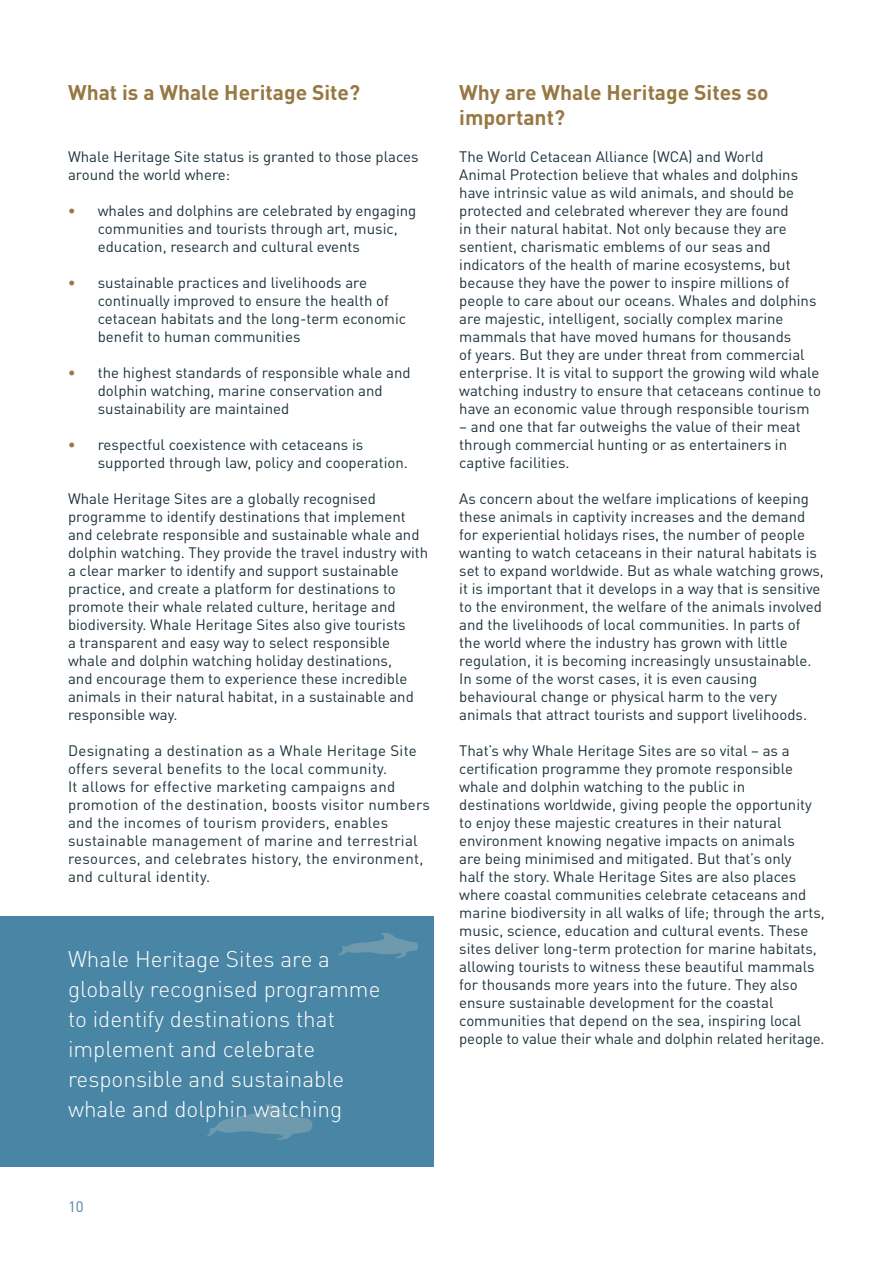
<style>
.page{position:relative;width:893px;height:1263px;background:#fff}
.page>*{position:absolute;margin:0;border:0;box-sizing:border-box;transform-origin:0 0}
.t1{font:300 22.5px/30px "DIN Pro";color:#fff}
.t2{font:700 21px/25.2px "DIN Pro";color:#977843}
.t3{font:15px/18px "DIN Pro";color:#1d323b}
.t4{font:15px/18px "DIN Pro";letter-spacing:.02em;color:#1d323b}
.t5{font:15px "DIN Pro";color:#4985a4}
.s1{font-weight:700;color:#977843}
</style>
<div class="page">
<div style="left:0;top:916px;width:434px;height:251px;background:#4985a4"></div>
<svg style="left:338px;top:933px;width:80px;height:25px"></svg>
<svg style="left:206px;top:1104px;width:106px;height:36px"></svg>
<h2 class="t2" style="left:68px;top:77px;width:293px">What is a Whale Heritage Site?</h2>
<p class="t3" style="left:68px;top:146px;width:352px">Whale Heritage Site status is granted to those places around the world where:</p>
<p class="t3" style="left:98px;top:200px;width:320px;text-indent:-30px"><span class="s1">•</span> whales and dolphins are celebrated by engaging communities and tourists through art, music, education, research and cultural events</p>
<p class="t3" style="left:98px;top:272px;width:310px;text-indent:-30px"><span class="s1">•</span> sustainable practices and livelihoods are continually improved to ensure the health of cetacean habitats and the long-term economic benefit to human communities</p>
<p class="t3" style="left:98px;top:362px;width:314px;text-indent:-30px"><span class="s1">•</span> the highest standards of responsible whale and dolphin watching, marine conservation and sustainability are maintained</p>
<p class="t3" style="left:98px;top:434px;width:312px;text-indent:-30px"><span class="s1">•</span> respectful coexistence with cetaceans is supported through law, policy and cooperation.</p>
<p class="t3" style="left:68px;top:488px;width:362px">Whale Heritage Sites are a globally recognised programme to identify destinations that implement and celebrate responsible and sustainable whale and dolphin watching. They provide the travel industry with a clear marker to identify and support sustainable practice, and create a platform for destinations to promote their whale related culture, heritage and biodiversity. Whale Heritage Sites also give tourists<br>a transparent and easy way to select responsible whale and dolphin watching holiday destinations,<br>and encourage them to experience these incredible animals in their natural habitat, in a sustainable and responsible way.</p>
<p class="t4" style="left:68px;top:740px;width:363px">Designating a destination as a Whale Heritage Site offers several benefits to the local community.<br>It allows for effective marketing campaigns and promotion of the destination, boosts visitor numbers and the incomes of tourism providers, enables sustainable management of marine and terrestrial resources, and celebrates history, the environment, and cultural identity.</p>
<h1 class="t1" style="left:68px;top:942px;width:314px">Whale Heritage Sites are a globally recognised programme to identify destinations that implement and celebrate responsible and sustainable whale and dolphin watching</h1>
<h2 class="t2" style="left:459px;top:77px;width:311px">Why are Whale Heritage Sites so important?</h2>
<p class="t3" style="left:459px;top:146px;width:363px">The World Cetacean Alliance (WCA) and World<br>Animal Protection believe that whales and dolphins have intrinsic value as wild animals, and should be protected and celebrated wherever they are found<br>in their natural habitat. Not only because they are sentient, charismatic emblems of our seas and indicators of the health of marine ecosystems, but because they have the power to inspire millions of people to care about our oceans. Whales and dolphins are majestic, intelligent, socially complex marine mammals that have moved humans for thousands<br>of years. But they are under threat from commercial enterprise. It is vital to support the growing wild whale watching industry to ensure that cetaceans continue to have an economic value through responsible tourism</p>
<p class="t3" style="left:459px;top:416px;width:343px">– and one that far outweighs the value of their meat through commercial hunting or as entertainers in captive facilities.</p>
<p class="t3" style="left:459px;top:488px;width:366px">As concern about the welfare implications of keeping these animals in captivity increases and the demand for experiential holidays rises, the number of people wanting to watch cetaceans in their natural habitats is set to expand worldwide. But as whale watching grows, it is important that it develops in a way that is sensitive to the environment, the welfare of the animals involved and the livelihoods of local communities. In parts of the world where the industry has grown with little regulation, it is becoming increasingly unsustainable.<br>In some of the worst cases, it is even causing behavioural change or physical harm to the very animals that attract tourists and support livelihoods.</p>
<p class="t3" style="left:459px;top:740px;width:367px">That’s why Whale Heritage Sites are so vital – as a certification programme they promote responsible whale and dolphin watching to the public in destinations worldwide, giving people the opportunity to enjoy these majestic creatures in their natural environment knowing negative impacts on animals<br>are being minimised and mitigated. But that’s only<br>half the story. Whale Heritage Sites are also places where coastal communities celebrate cetaceans and marine biodiversity in all walks of life; through the arts, music, science, education and cultural events. These sites deliver long-term protection for marine habitats, allowing tourists to witness these beautiful mammals for thousands more years into the future. They also ensure sustainable development for the coastal communities that depend on the sea, inspiring local people to value their whale and dolphin related heritage.</p>
<p class="t5" style="left:68px;top:1195px;width:17px">10</p>
</div>
